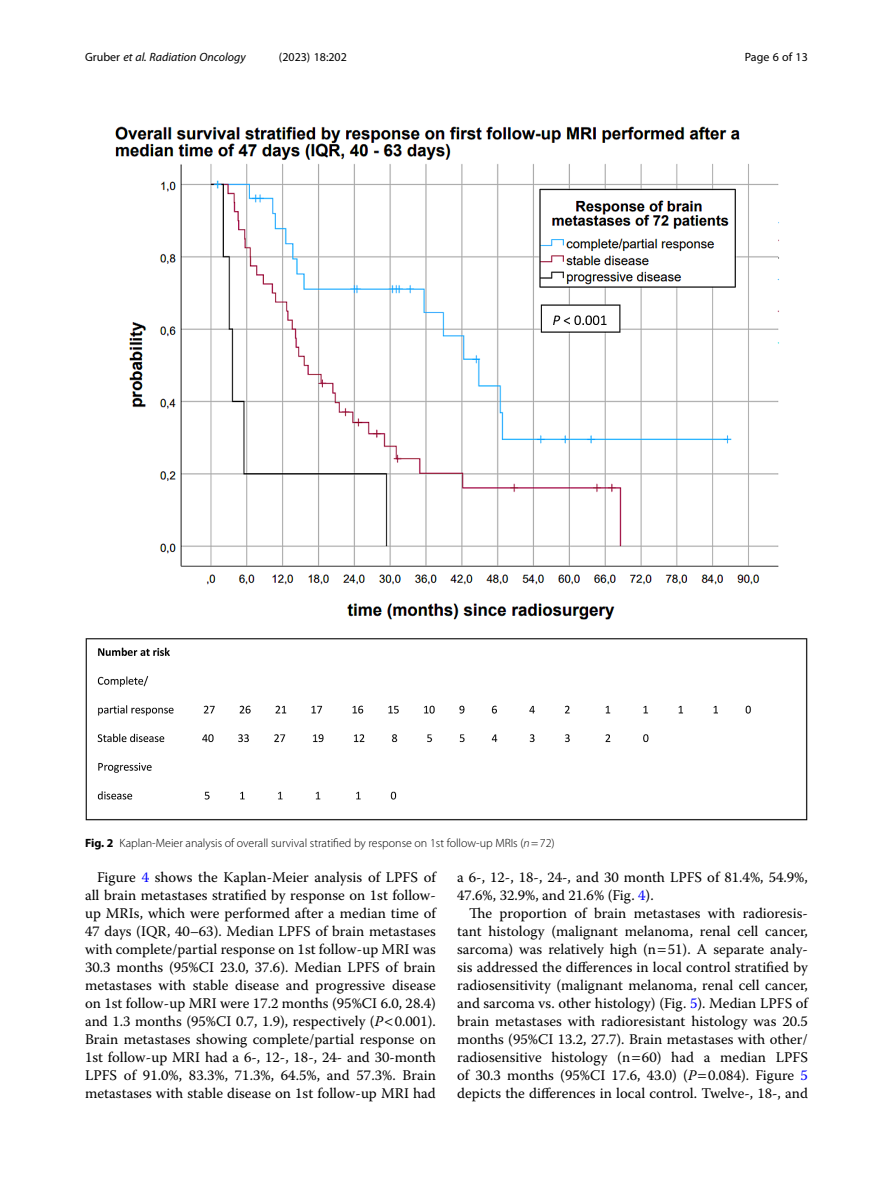
<style>
.page{position:relative;width:893px;height:1191px;background:#fff}
.page>*{position:absolute;margin:0;border:0;box-sizing:border-box;transform-origin:0 0}
.Body_Text_Indent{font:14.7px/18px "Warnock Pro";color:#000;text-align:justify}
.Figure_Caption{font:300 12px "Myriad Pro";color:#000}
.t1{font:italic 12px "Myriad Pro";color:#000}
.t2{font:12px "Myriad Pro";color:#000}
.s1{font-style:normal}
.s2{font-weight:700}
.s3{font-style:italic}
.s4{color:#00f}
</style>
<div class="page">
<img style="left:85px;top:126px;width:723px;height:694px">
<p class="t1" style="left:85px;top:50px;width:162px"><span class="s1">Gruber</span> et al. Radiation Oncology</p>
<p class="t2" style="left:279px;top:50px;width:70px">(2023) 18:202</p>
<p class="t2" style="left:745px;top:50px;width:65px">Page 6 of 13</p>
<p class="Figure_Caption" style="left:85px;top:836px;width:471px"><span class="s2">Fig. 2</span> Kaplan-Meier analysis of overall survival stratified by response on 1st follow-up MRIs (<span class="s3">n</span>=72)</p>
<p class="Body_Text_Indent" style="left:85px;top:868px;width:352px;text-indent:12px">Figure <span class="s4">4</span> shows the Kaplan-Meier analysis of LPFS of all brain metastases stratified by response on 1st follow&shy;up MRIs, which were performed after a median time of 47 days (IQR, 40–63). Median LPFS of brain metastases with complete/partial response on 1st follow-up MRI was 30.3 months (95%CI 23.0, 37.6). Median LPFS of brain metastases with stable disease and progressive disease on 1st follow-up MRI were 17.2 months (95%CI 6.0, 28.4) and 1.3 months (95%CI 0.7, 1.9), respectively (<span class="s3">P</span> 0.001).<br>Brain metastases showing complete/partial response on 1st follow-up MRI had a 6-, 12-, 18-, 24- and 30-month LPFS of 91.0%, 83.3%, 71.3%, 64.5%, and 57.3%. Brain metastases with stable disease on 1st follow-up MRI had</p>
<p class="Body_Text_Indent" style="left:457px;top:868px;width:352px">a 6-, 12-, 18-, 24-, and 30 month LPFS of 81.4%, 54.9%,<br>47.6%, 32.9%, and 21.6% (Fig. <span class="s4">4</span>).</p>
<p class="Body_Text_Indent" style="left:457px;top:904px;width:352px;text-indent:12px">The proportion of brain metastases with radioresis&shy;tant histology (malignant melanoma, renal cell cancer, sarcoma) was relatively high (n 51). A separate analy&shy;sis addressed the differences in local control stratified by radiosensitivity (malignant melanoma, renal cell cancer, and sarcoma vs. other histology) (Fig. <span class="s4">5</span>). Median LPFS of brain metastases with radioresistant histology was 20.5 months (95%CI 13.2, 27.7). Brain metastases with other/ radiosensitive histology (n 60) had a median LPFS of 30.3 months (95%CI 17.6, 43.0) (<span class="s3">P</span> 0.084). Figure <span class="s4">5 </span>depicts the differences in local control. Twelve-, 18-, and</p>
</div>
